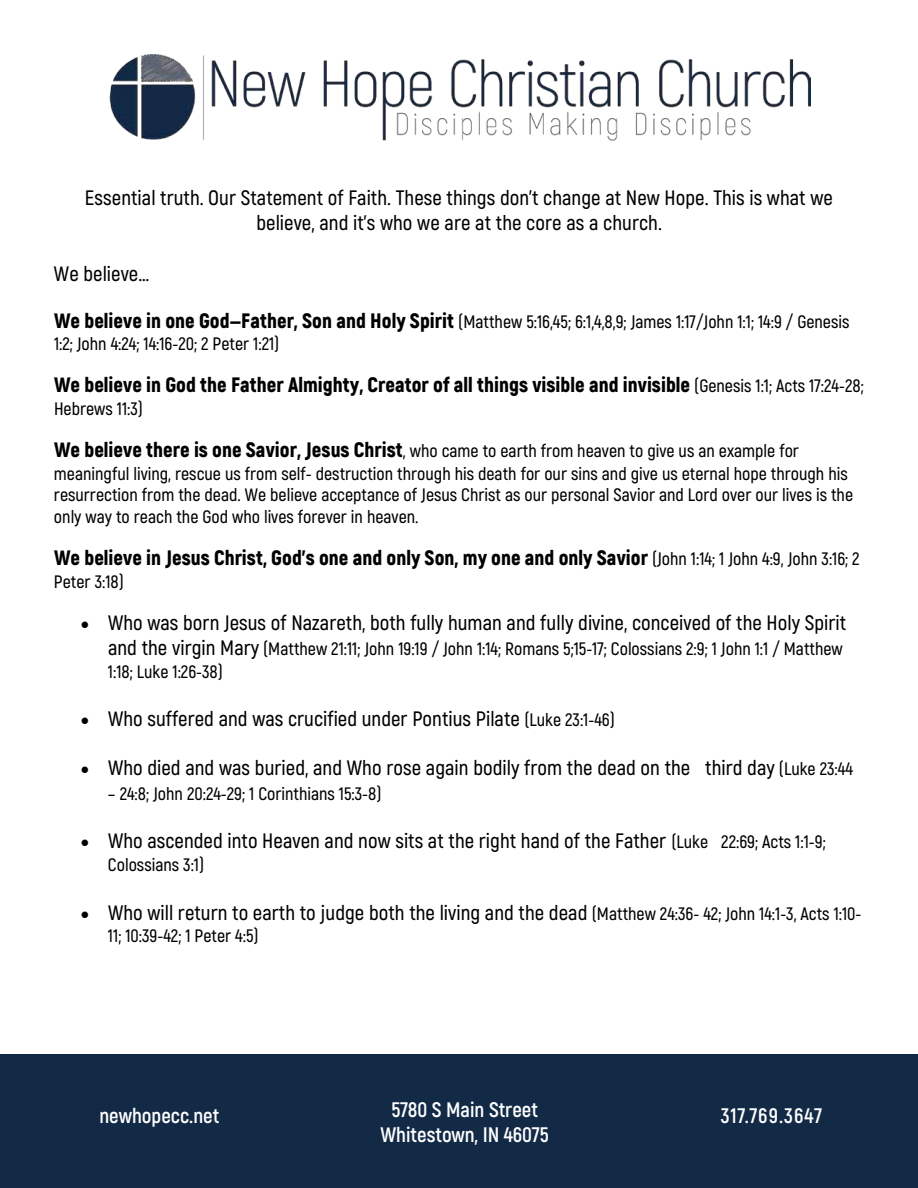
<style>
.page{position:relative;width:918px;height:1188px;background:#fff}
.page>*{position:absolute;margin:0;border:0;box-sizing:border-box;transform-origin:0 0}
.t1{font:700 21px/25.2px "Akrobat";color:#fff;text-align:center}
.t2{font:700 21px "Akrobat";letter-spacing:.05em;color:#fff}
.t3{font:600 20.85px/25.2px "Akrobat";color:#000;text-align:center}
.t4{font:900 20.85px "Akrobat";color:#000}
.t5{font:600 18px/21.9px "Akrobat";color:#000}
.t6{font:17.7px "Akrobat";letter-spacing:.02em;color:#fff}
.s1{font-weight:900;font-size:20.85px}
.s2{font-weight:600;font-size:18px}
.s3{font-size:20.85px}
.s4{font-size:18px}
</style>
<div class="page">
<img style="left:109px;top:54px;width:701px;height:87px">
<div style="left:0;top:1054px;width:918px;height:134px;background:#132a47"></div>
<p class="t3" style="left:85px;top:185px;width:749px">Essential truth. Our Statement of Faith. These things don’t change at New Hope. This is what we believe, and it’s who we are at the core as a church.</p>
<p class="t3" style="left:54px;top:261px;width:97px">We believe…</p>
<p class="t5" style="left:54px;top:310px;width:797px;line-height:22.4px"><span class="s1">We believe in one God—Father, Son and Holy Spirit</span> (Matthew 5:16,45; 6:1,4,8,9; James 1:17/John 1:1; 14:9 / Genesis<br>1:2; John 4:24; 14:16-20; 2 Peter 1:21)</p>
<p class="t4" style="left:54px;top:372px;width:811px">We believe in God the Father Almighty, Creator of all things visible and invisible <span class="s2">(Genesis 1:1; Acts 17:24-28;</span></p>
<p class="t5" style="left:54px;top:397px;width:91px">Hebrews 11:3)</p>
<p class="t5" style="left:54px;top:440px;width:801px"><span class="s1">We believe there is one Savior, Jesus Christ</span>, who came to earth from heaven to give us an example for meaningful living, rescue us from self- destruction through his death for our sins and give us eternal hope through his resurrection from the dead. We believe acceptance of Jesus Christ as our personal Savior and Lord over our lives is the only way to reach the God who lives forever in heaven.</p>
<p class="t4" style="left:54px;top:544px;width:807px">We believe in Jesus Christ, God’s one and only Son, my one and only Savior <span class="s2">(John 1:14; 1 John 4:9, John 3:16; 2</span></p>
<p class="t5" style="left:54px;top:570px;width:71px">Peter 3:18)</p>
<p class="t3" style="left:81px;top:610px;width:767px">• Who was born Jesus of Nazareth, both fully human and fully divine, conceived of the Holy Spirit</p>
<p class="t5" style="left:108px;top:638px;width:736px;line-height:22.4px"><span class="s3">and the virgin Mary</span> (Matthew 21:11; John 19:19 / John 1:14; Romans 5;15-17; Colossians 2:9; 1 John 1:1 / Matthew<br>1:18; Luke 1:26-38)</p>
<p class="t3" style="left:81px;top:706px;width:535px">• Who suffered and was crucified under Pontius Pilate <span class="s4">(Luke 23:1-46)</span></p>
<p class="t3" style="left:81px;top:756px;width:773px">• Who died and was buried, and Who rose again bodily from the dead on the third day <span class="s4">(Luke 23:44</span></p>
<p class="t5" style="left:108px;top:782px;width:275px">– 24:8; John 20:24-29; 1 Corinthians 15:3-8)</p>
<p class="t3" style="left:81px;top:828px;width:746px">• Who ascended into Heaven and now sits at the right hand of the Father <span class="s4">(Luke 22:69; Acts 1:1-9;</span></p>
<p class="t5" style="left:108px;top:854px;width:98px">Colossians 3:1)</p>
<p class="t3" style="left:81px;top:900px;width:782px">• Who will return to earth to judge both the living and the dead <span class="s4">(Matthew 24:36- 42; John 14:1-3, Acts 1:10-</span></p>
<p class="t5" style="left:108px;top:925px;width:152px">11; 10:39-42; 1 Peter 4:5)</p>
<p class="t1" style="left:381px;top:1097px;width:170px">5780 S Main Street<br>Whitestown, IN 46075</p>
<p class="t1" style="left:99px;top:1103px;width:121px">newhopecc.net</p>
<p class="t2" style="left:721px;top:1102px;width:103px">317.769.3647</p>
<p class="t6" style="left:695px;top:1110px;width:81px">317.769.3647</p>
<p class="t6" style="left:301px;top:1121px;width:148px">Whitestown, IN 46075</p>
</div>
